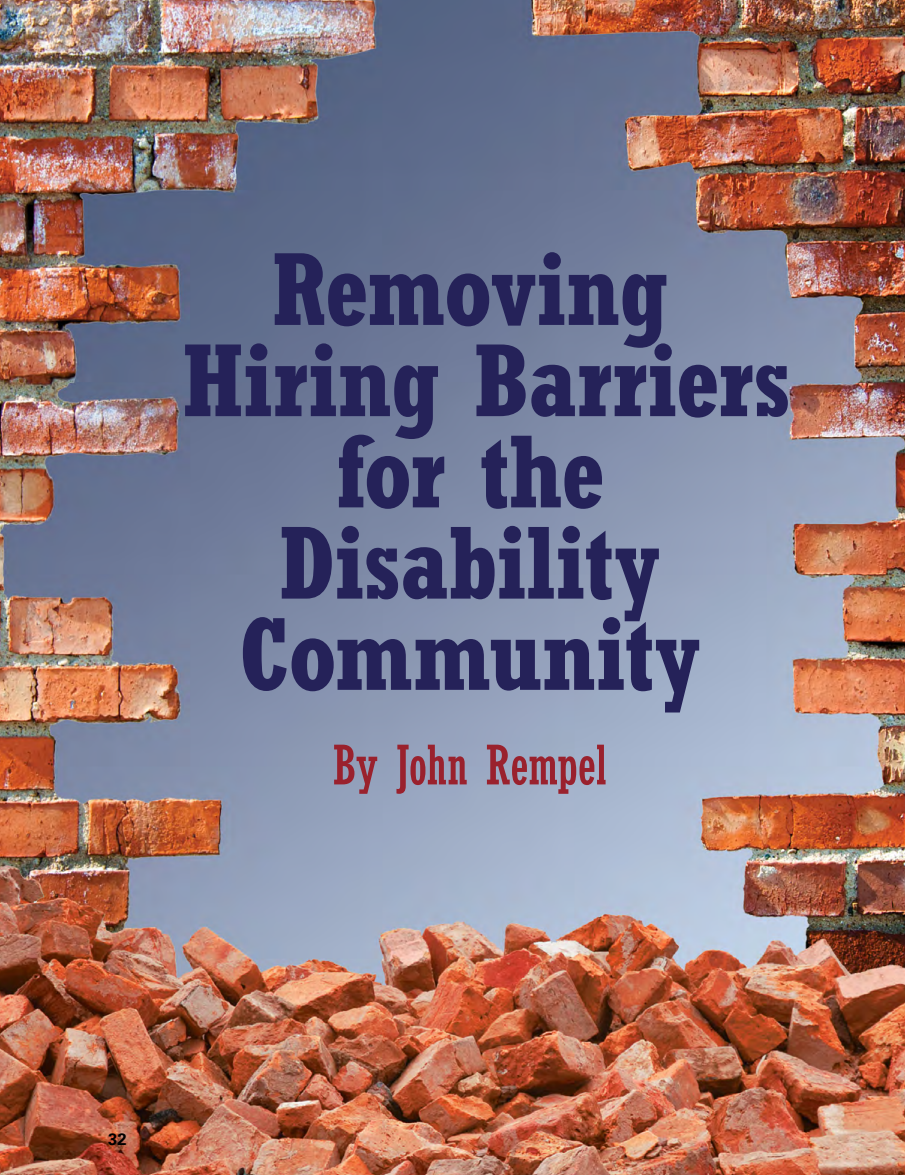
<style>
.page{position:relative;width:905px;height:1175px;background:#fff}
.page>*{position:absolute;margin:0;border:0;box-sizing:border-box;transform-origin:0 0}
.t1{font:700 condensed 102px/91.2px "Rockwell";letter-spacing:-.01em;color:#252259;text-align:center}
.t2{font:condensed 54px "Rockwell";letter-spacing:-.005em;color:#9a212d}
.t3{font:700 16.5px "Univers LT Std";color:#000}
</style>
<div class="page">
<img style="left:0;top:0;width:904px;height:1174px">
<h1 class="t1" style="left:183px;top:243px;width:609px">Removing<br>Hiring Barriers for the<br>Disability<br>Community</h1>
<h1 class="t2" style="left:333px;top:734px;width:275px">By John Rempel</h1>
<p class="t3" style="left:108px;top:1129px;width:20px">32</p>
</div>
